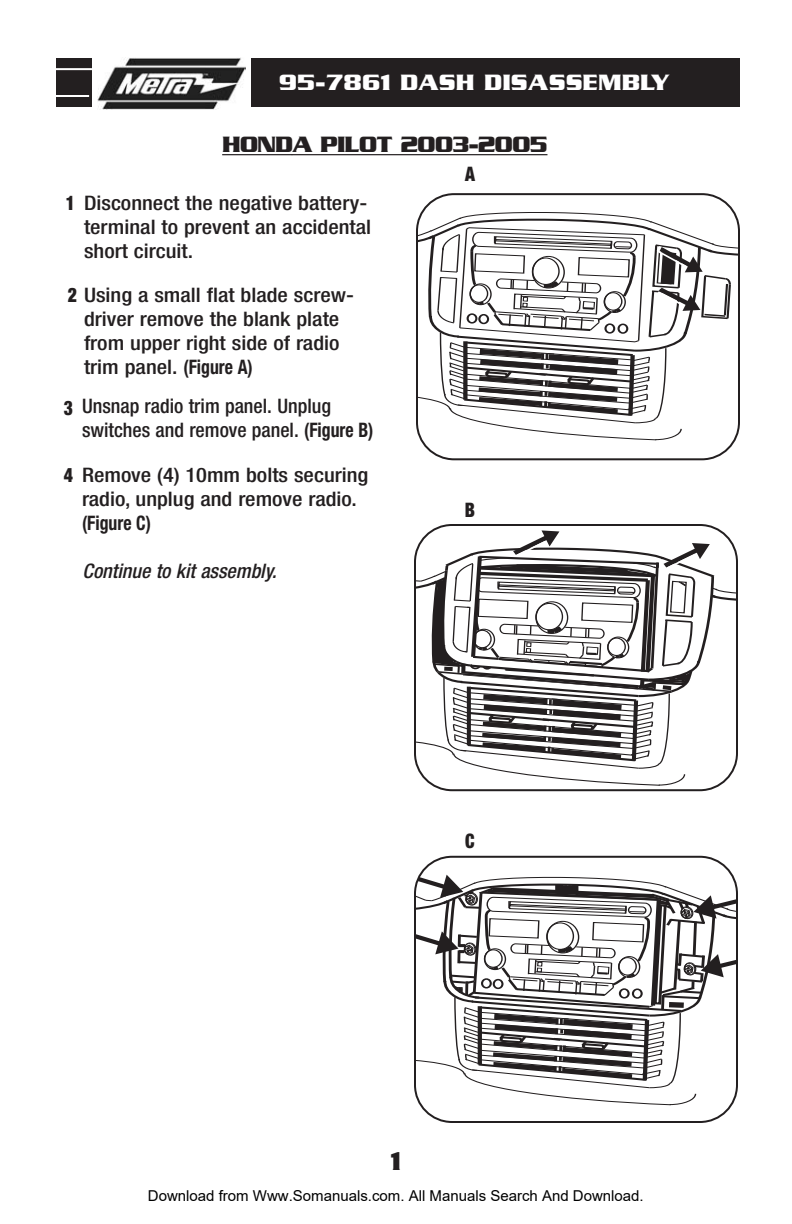
<style>
.page{position:relative;width:792px;height:1224px;background:#fff}
.page>*{position:absolute;margin:0;border:0;box-sizing:border-box;transform-origin:0 0}
.t1{font:700 28px "Serpentine ICG";color:#231f20;scale:.87 1}
.t2{font:700 24px "Serpentine ICG";color:#fff}
.t3{font:700 24px "Serpentine ICG";letter-spacing:-.045em;color:#231f20}
.t4{font:500 condensed 20px/24px "Helvetica Neue";color:#231f20;scale:1.12 1}
.t5{font:500 condensed 20px/24px "Helvetica Neue";color:#231f20}
.t6{font:italic 500 condensed 20px "Helvetica Neue";color:#231f20}
.t7{font:700 condensed 20px "Helvetica Neue";color:#231f20;scale:.89 1}
.t8{font:900 condensed 20px "Helvetica Neue";color:#231f20;scale:.89 1}
.t9{font:15px "Arial";color:#000}
.s1{font-weight:900}
.s2{font-weight:700}
</style>
<div class="page">
<div style="left:56px;top:59px;width:684px;height:48px;background:#231f20"></div>
<div style="left:93px;top:36px;width:158px;height:89px;background:#fff"></div>
<img style="left:97px;top:57px;width:148px;height:53px">
<hr style="left:0;top:95px;width:89px;height:2px;background:#fff">
<hr style="left:0;top:68px;width:92px;height:2px;background:#fff">
<hr style="left:222px;top:154px;width:70px;height:1px;background:#231f20">
<hr style="left:292px;top:154px;width:255px;height:1px;background:#231f20">
<svg style="left:414px;top:524px;width:324px;height:267px"></svg>
<svg style="left:414px;top:856px;width:324px;height:267px"></svg>
<svg style="left:416px;top:193px;width:324px;height:267px"></svg>
<p class="t2" style="left:279px;top:67px;width:393px">95-7861 DASH DISASSEMBLY</p>
<p class="t8" style="left:66px;top:195px;width:12px">1</p>
<p class="t3" style="left:222px;top:130px;width:327px">HONDA PILOT 2003-2005</p>
<p class="t8" style="left:465px;top:167px;width:13px">A</p>
<p class="t4" style="left:84px;top:192px;width:258px">Disconnect the negative battery&shy;terminal to prevent an accidental short circuit.</p>
<p class="t4" style="left:84px;top:284px;width:243px;text-indent:-16px"><span class="s1">2</span> Using a small flat blade screw&shy;driver remove the blank plate from upper right side of radio trim panel. <span class="s2">(Figure A)</span></p>
<p class="t5" style="left:82px;top:396px;width:293px">Unsnap radio trim panel. Unplug switches and remove panel. <span class="s2">(Figure B)</span></p>
<p class="t8" style="left:64px;top:401px;width:12px">3</p>
<p class="t8" style="left:64px;top:468px;width:12px">4</p>
<p class="t4" style="left:82px;top:465px;width:257px">Remove (4) 10mm bolts securing radio, unplug and remove radio.</p>
<p class="t7" style="left:82px;top:516px;width:79px">(Figure C)</p>
<p class="t6" style="left:83px;top:564px;width:195px">Continue to kit assembly.</p>
<p class="t8" style="left:465px;top:502px;width:13px">B</p>
<p class="t8" style="left:465px;top:834px;width:12px">C</p>
<h1 class="t1" style="left:390px;top:1144px;width:13px">1</h1>
<p class="t9" style="left:148px;top:1187px;width:497px">Download from Www.Somanuals.com. All Manuals Search And Download.</p>
</div>
